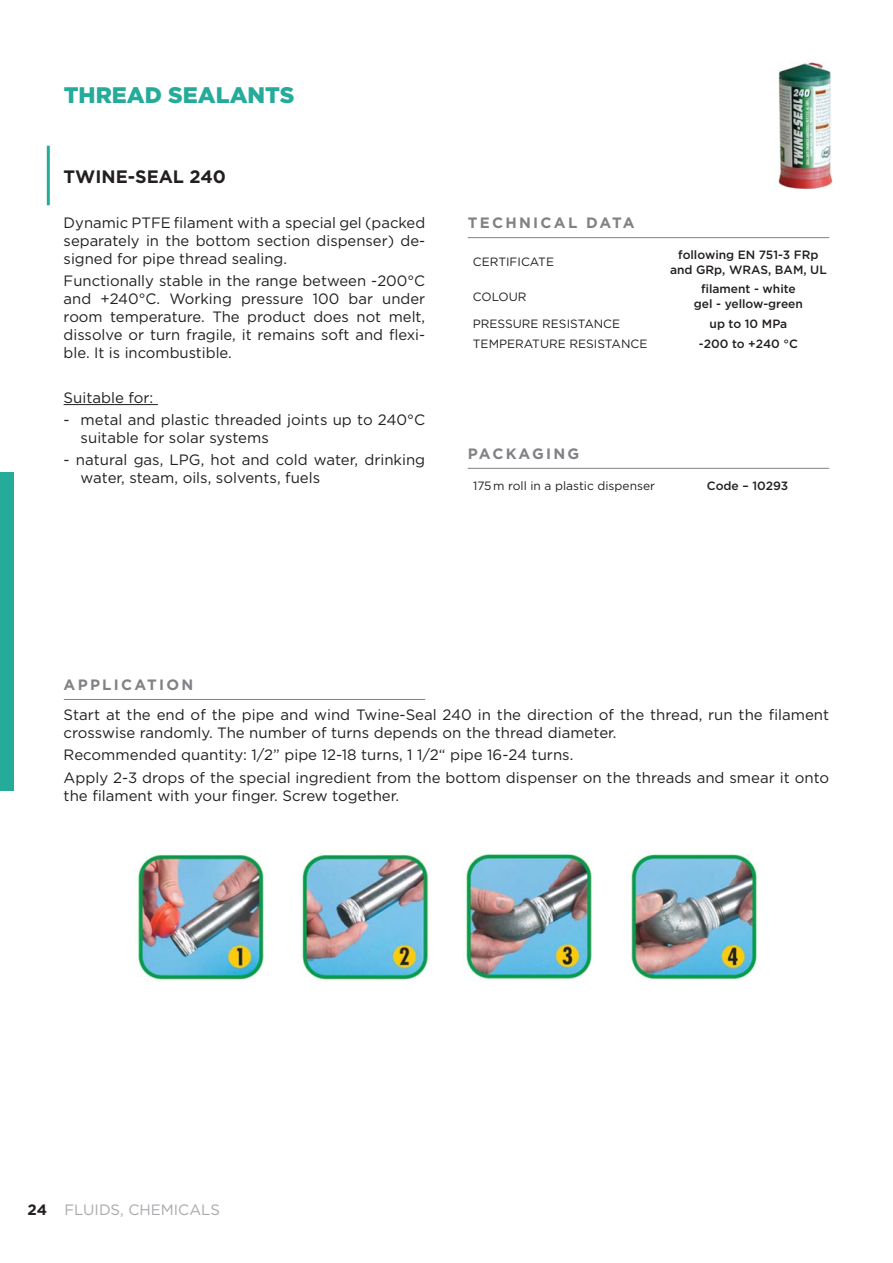
<style>
.page{position:relative;width:893px;height:1263px;background:#fff}
.page>*{position:absolute;margin:0;border:0;box-sizing:border-box;transform-origin:0 0}
.t1{font:900 22.5px "Gotham";color:#25ab9a}
.t2{font:700 18px "Gotham";color:#231f20}
.t3{font:15px/18px "Gotham";color:#231f20}
.t4{font:700 15px "Gotham";letter-spacing:.15em;color:#808285}
.t5{font:15px "Gotham";color:#a7a9ac}
.t6{font:500 12px/14.4px "Gotham";color:#231f20;text-align:center}
.t7{font:12px "Gotham";color:#231f20}
.s1{font-weight:700;color:#231f20}
</style>
<div class="page">
<div style="left:0;top:472px;width:14px;height:319px;background:#25ab9a"></div>
<img style="left:137px;top:850px;width:127px;height:130px">
<img style="left:301px;top:854px;width:128px;height:126px">
<img style="left:464px;top:853px;width:128px;height:127px">
<img style="left:631px;top:850px;width:126px;height:130px">
<img style="left:778px;top:62px;width:55px;height:127px">
<hr style="left:64px;top:404px;width:94px;height:1px;background:#231f20">
<hr style="left:47px;top:146px;width:3px;height:59px;background:#25ab9a">
<hr style="left:468px;top:237px;width:361px;height:1px;background:#808285">
<hr style="left:64px;top:699px;width:361px;height:1px;background:#808285">
<hr style="left:468px;top:468px;width:361px;height:1px;background:#808285">
<h1 class="t1" style="left:64px;top:86px;width:232px">THREAD SEALANTS</h1>
<p class="t2" style="left:64px;top:169px;width:164px">TWINE-SEAL 240</p>
<p class="t3" style="left:64px;top:215px;width:363px;text-align:justify">Dynamic PTFE filament with a special gel (packed separately in the bottom section dispenser) de&shy;signed for pipe thread sealing.</p>
<p class="t3" style="left:64px;top:273px;width:363px;text-align:justify">Functionally stable in the range between -200°C and +240°C. Working pressure 100 bar under room temperature. The product does not melt, dissolve or turn fragile, it remains soft and flexi&shy;ble. It is incombustible.</p>
<p class="t3" style="left:64px;top:389px;width:91px">Suitable for:</p>
<p class="t3" style="left:81px;top:412px;width:346px;text-indent:-17px">- metal and plastic threaded joints up to 240°C suitable for solar systems</p>
<p class="t3" style="left:81px;top:452px;width:346px;text-indent:-17px">- natural gas, LPG, hot and cold water, drinking water, steam, oils, solvents, fuels</p>
<p class="t4" style="left:468px;top:216px;width:168px">TECHNICAL DATA</p>
<p class="t7" style="left:473px;top:257px;width:83px">CERTIFICATE</p>
<p class="t6" style="left:670px;top:249px;width:158px">following EN 751-3 FRp and GRp, WRAS, BAM, UL</p>
<p class="t7" style="left:473px;top:291px;width:55px">COLOUR</p>
<p class="t6" style="left:694px;top:283px;width:111px">filament - white gel - yellow-green</p>
<p class="t7" style="left:473px;top:318px;width:149px">PRESSURE RESISTANCE</p>
<p class="t6" style="left:710px;top:317px;width:79px">up to 10 MPa</p>
<p class="t7" style="left:473px;top:338px;width:176px">TEMPERATURE RESISTANCE</p>
<p class="t6" style="left:699px;top:337px;width:101px">-200 to +240 °C</p>
<p class="t4" style="left:468px;top:447px;width:113px">PACKAGING</p>
<p class="t7" style="left:473px;top:480px;width:183px">175-m roll in a plastic dispenser</p>
<p class="t6" style="left:707px;top:480px;width:83px">Code – 10293</p>
<p class="t4" style="left:64px;top:678px;width:131px">APPLICATION</p>
<p class="t3" style="left:64px;top:707px;width:767px">Start at the end of the pipe and wind Twine-Seal 240 in the direction of the thread, run the filament crosswise randomly. The number of turns depends on the thread diameter.</p>
<p class="t3" style="left:64px;top:745px;width:767px;line-height:22.2px">Recommended quantity: 1/2” pipe 12-18 turns, 1 1/2“ pipe 16-24 turns.<br>Apply 2-3 drops of the special ingredient from the bottom dispenser on the threads and smear it onto</p>
<p class="t3" style="left:64px;top:787px;width:337px">the filament with your finger. Screw together.</p>
<p class="t5" style="left:28px;top:1203px;width:194px"><span class="s1">24</span> FLUIDS, CHEMICALS</p>
</div>
